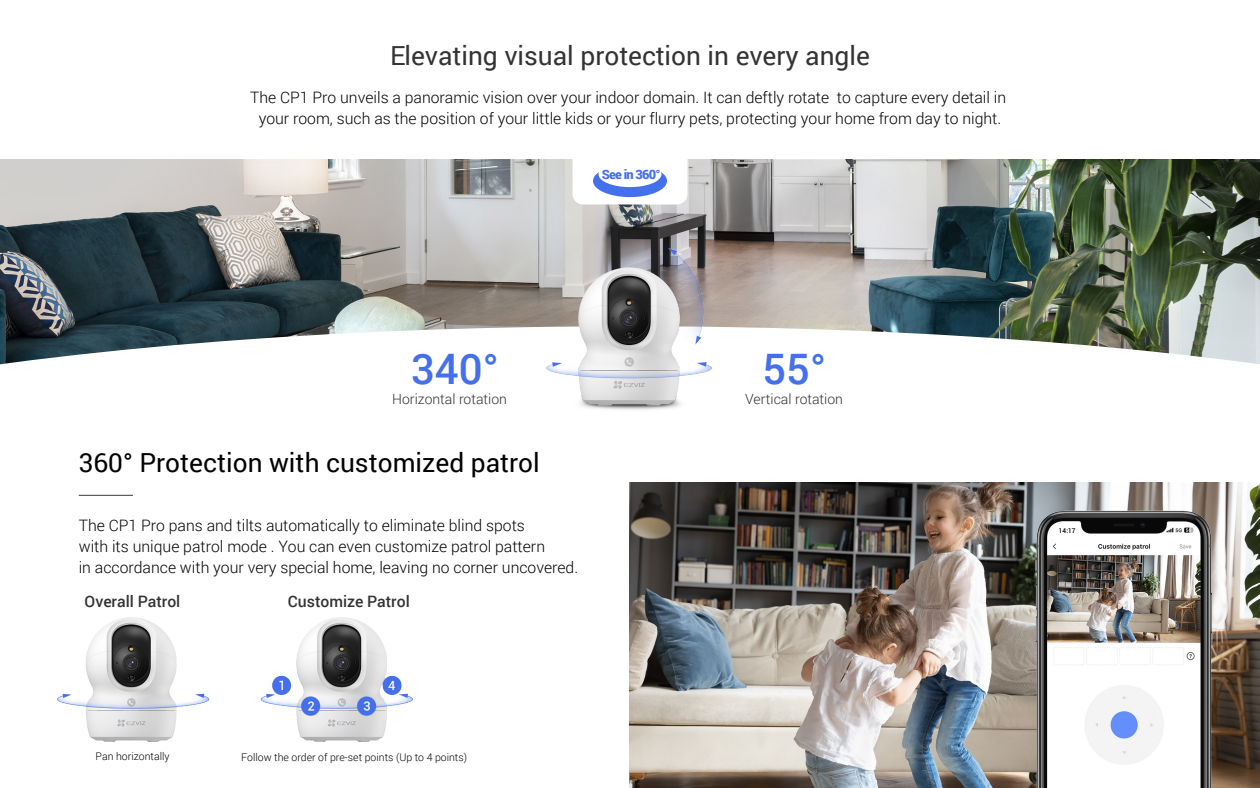
<style>
.page{position:relative;width:1260px;height:788px;background:#fff}
.page>*{position:absolute;margin:0;border:0;box-sizing:border-box;transform-origin:0 0}
.t1{font:500 42px "Roboto";color:#4570eb}
.t2{font:26.25px "Roboto";color:#333}
.t3{font:26.25px "Roboto";color:#020202}
.t4{font:300 15.75px/21px "Roboto";color:#020202;text-align:center}
.t5{font:500 15.75px "Roboto";color:#333}
.t6{font:300 14px "Roboto";color:#333}
.t7{font:900 12.86px "Roboto";letter-spacing:-.06em;color:#4570eb}
.t8{font:300 10.5px "Roboto";color:#020202}
.t9{font:500 6.56px "Roboto";color:#000}
</style>
<div class="page">
<img style="left:0;top:160px;width:1260px;height:166px">
<svg style="left:0;top:326px;width:1260px;height:43px"></svg>
<svg style="left:573px;top:160px;width:114px;height:44px"></svg>
<hr style="left:79px;top:495px;width:54px;height:1px;background:#3e3a39">
<img style="left:629px;top:482px;width:631px;height:306px">
<img style="left:1020px;top:497px;width:201px;height:291px">
<div style="left:1058px;top:526px;width:18px;height:8px;background:#fff"></div>
<img style="left:547px;top:249px;width:165px;height:161px">
<img style="left:58px;top:618px;width:355px;height:123px">
<h2 class="t2" style="left:390px;top:37px;width:481px">Elevating visual protection in every angle</h2>
<p class="t4" style="left:250px;top:86px;width:758px">The CP1 Pro unveils a panoramic vision over your indoor domain. It can deftly rotate to capture every detail in your room, such as the position of your little kids or your flurry pets, protecting your home from day to night.</p>
<p class="t7" style="left:602px;top:165px;width:60px">See in 360°</p>
<h1 class="t1" style="left:411px;top:339px;width:89px">340°</h1>
<p class="t6" style="left:392px;top:389px;width:116px">Horizontal rotation</p>
<h2 class="t3" style="left:79px;top:443px;width:463px">360° Protection with customized patrol</h2>
<p class="t4" style="left:79px;top:514px;width:501px;text-align:left">The CP1 Pro pans and tilts automatically to eliminate blind spots<br>with its unique patrol mode . You can even customize patrol pattern<br>in accordance with your very special home, leaving no corner uncovered.</p>
<p class="t5" style="left:85px;top:590px;width:97px">Overall Patrol</p>
<p class="t5" style="left:288px;top:590px;width:123px">Customize Patrol</p>
<p class="t8" style="left:96px;top:749px;width:76px">Pan horizontally</p>
<p class="t8" style="left:241px;top:750px;width:227px">Follow the order of pre-set points (Up to 4 points)</p>
<h1 class="t1" style="left:762px;top:339px;width:65px">55°</h1>
<p class="t6" style="left:745px;top:389px;width:99px">Vertical rotation</p>
<p class="t9" style="left:1059px;top:526px;width:18px">14:17</p>
</div>
